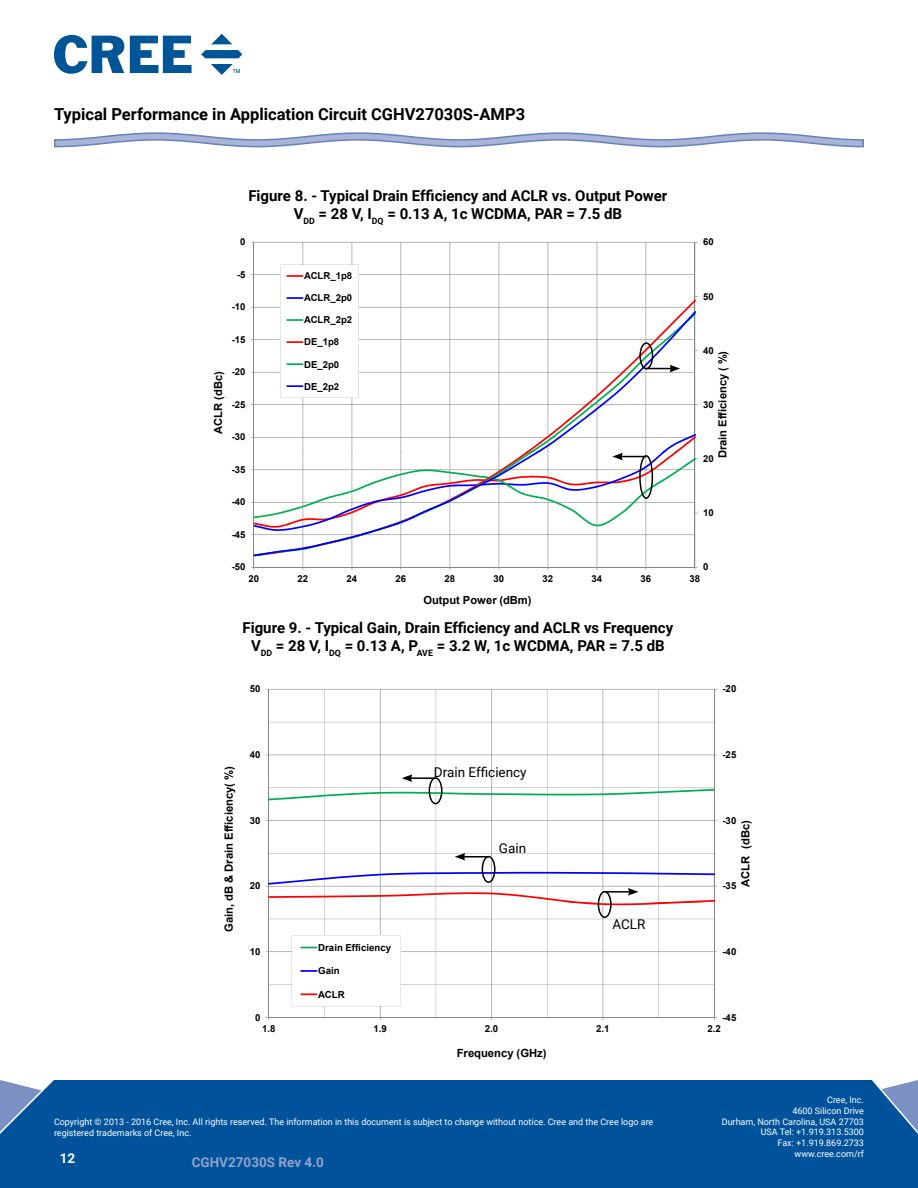
<style>
.page{position:relative;width:918px;height:1188px;background:#fff}
.page>*{position:absolute;margin:0;border:0;box-sizing:border-box;transform-origin:0 0}
.t1{font:700 16.5px "Roboto";color:#000}
.t2{font:700 15px/18px "Roboto";color:#000;text-align:center}
.t3{font:13.5px "Roboto";color:#000}
.t4{font:700 13.5px "Roboto";color:#90a2cd}
.t5{font:700 13.5px "Roboto";color:#fff}
.t6{font:700 11.25px "Arial";color:#000}
.t7{font:700 11.1px "Arial";color:#000}
.t8{font:700 9.6px "Arial";letter-spacing:.005em;color:#000}
.t9{font:9px/10.8px "Roboto";color:#fff;text-align:right}
</style>
<div class="page">
<div style="left:0;top:1080px;width:918px;height:108px;background:#00539b"></div>
<svg style="left:54px;top:35px;width:70px;height:39px"></svg>
<svg style="left:130px;top:36px;width:62px;height:37px"></svg>
<svg style="left:211px;top:34px;width:21px;height:10px"></svg>
<svg style="left:201px;top:50px;width:41px;height:8px"></svg>
<svg style="left:211px;top:64px;width:29px;height:10px"></svg>
<svg style="left:54px;top:132px;width:810px;height:16px"></svg>
<hr style="left:254px;top:242px;width:441px;height:1px;background:#858585">
<hr style="left:254px;top:274px;width:441px;height:1px;background:#858585">
<hr style="left:646px;top:242px;width:1px;height:210px;background:#858585">
<hr style="left:597px;top:242px;width:1px;height:210px;background:#858585">
<hr style="left:548px;top:242px;width:1px;height:210px;background:#858585">
<hr style="left:499px;top:242px;width:1px;height:210px;background:#858585">
<hr style="left:450px;top:242px;width:1px;height:210px;background:#858585">
<hr style="left:401px;top:242px;width:1px;height:210px;background:#858585">
<hr style="left:352px;top:242px;width:1px;height:210px;background:#858585">
<hr style="left:303px;top:242px;width:1px;height:210px;background:#858585">
<hr style="left:695px;top:242px;width:1px;height:210px;background:#858585">
<hr style="left:254px;top:242px;width:1px;height:210px;background:#858585">
<svg style="left:254px;top:300px;width:442px;height:11px"></svg>
<svg style="left:254px;top:311px;width:442px;height:123px"></svg>
<svg style="left:280px;top:265px;width:79px;height:132px"></svg>
<hr style="left:303px;top:452px;width:1px;height:115px;background:#858585">
<hr style="left:352px;top:452px;width:1px;height:115px;background:#858585">
<hr style="left:401px;top:452px;width:1px;height:115px;background:#858585">
<hr style="left:450px;top:452px;width:1px;height:115px;background:#858585">
<hr style="left:499px;top:452px;width:1px;height:115px;background:#858585">
<hr style="left:548px;top:452px;width:1px;height:115px;background:#858585">
<hr style="left:597px;top:452px;width:1px;height:115px;background:#858585">
<hr style="left:646px;top:452px;width:1px;height:115px;background:#858585">
<hr style="left:695px;top:452px;width:1px;height:115px;background:#858585">
<hr style="left:254px;top:452px;width:1px;height:115px;background:#858585">
<hr style="left:254px;top:567px;width:441px;height:1px;background:#858585">
<svg style="left:254px;top:535px;width:442px;height:21px"></svg>
<div style="left:639px;top:342px;width:14px;height:27px;border:2px solid #000;border-radius:50%"></div>
<svg style="left:646px;top:365px;width:34px;height:7px"></svg>
<svg style="left:251px;top:434px;width:447px;height:101px"></svg>
<hr style="left:269px;top:722px;width:445px;height:1px;background:#b5b5b5">
<hr style="left:269px;top:787px;width:445px;height:1px;background:#b5b5b5">
<hr style="left:269px;top:853px;width:445px;height:1px;background:#b5b5b5">
<hr style="left:269px;top:689px;width:445px;height:1px;background:#858585">
<hr style="left:269px;top:755px;width:445px;height:1px;background:#858585">
<hr style="left:269px;top:820px;width:445px;height:1px;background:#858585">
<hr style="left:658px;top:689px;width:1px;height:214px;background:#b5b5b5">
<hr style="left:547px;top:689px;width:1px;height:214px;background:#b5b5b5">
<hr style="left:436px;top:689px;width:1px;height:214px;background:#b5b5b5">
<hr style="left:324px;top:689px;width:1px;height:214px;background:#b5b5b5">
<hr style="left:603px;top:689px;width:1px;height:214px;background:#858585">
<hr style="left:491px;top:689px;width:1px;height:214px;background:#858585">
<hr style="left:380px;top:689px;width:1px;height:214px;background:#858585">
<hr style="left:714px;top:689px;width:1px;height:214px;background:#858585">
<svg style="left:703px;top:820px;width:14px;height:1px"></svg>
<hr style="left:269px;top:689px;width:1px;height:214px;background:#858585">
<svg style="left:269px;top:789px;width:446px;height:11px"></svg>
<hr style="left:269px;top:919px;width:445px;height:1px;background:#b5b5b5">
<hr style="left:269px;top:984px;width:445px;height:1px;background:#b5b5b5">
<hr style="left:269px;top:951px;width:445px;height:1px;background:#858585">
<hr style="left:658px;top:903px;width:1px;height:114px;background:#b5b5b5">
<hr style="left:547px;top:903px;width:1px;height:114px;background:#b5b5b5">
<hr style="left:436px;top:903px;width:1px;height:114px;background:#b5b5b5">
<hr style="left:324px;top:903px;width:1px;height:114px;background:#b5b5b5">
<hr style="left:603px;top:903px;width:1px;height:114px;background:#858585">
<hr style="left:491px;top:903px;width:1px;height:114px;background:#858585">
<hr style="left:380px;top:903px;width:1px;height:114px;background:#858585">
<hr style="left:714px;top:903px;width:1px;height:114px;background:#858585">
<hr style="left:269px;top:903px;width:1px;height:114px;background:#858585">
<hr style="left:269px;top:1017px;width:445px;height:1px;background:#858585">
<svg style="left:292px;top:936px;width:108px;height:70px"></svg>
<div style="left:482px;top:856px;width:14px;height:27px;border:2px solid #000;border-radius:50%"></div>
<hr style="left:463px;top:856px;width:26px;height:2px;background:#000">
<svg style="left:455px;top:853px;width:10px;height:8px"></svg>
<div style="left:598px;top:891px;width:14px;height:27px;border:2px solid #000;border-radius:50%"></div>
<svg style="left:266px;top:872px;width:451px;height:33px"></svg>
<div style="left:429px;top:777px;width:14px;height:27px;border:2px solid #000;border-radius:50%"></div>
<hr style="left:410px;top:777px;width:26px;height:2px;background:#000">
<svg style="left:402px;top:774px;width:10px;height:8px"></svg>
<h1 class="t1" style="left:54px;top:103px;width:473px">Typical Performance in Application Circuit CGHV27030S-AMP3</h1>
<h2 class="t2" style="left:248px;top:186px;width:421px">Figure 8. - Typical Drain Efficiency and ACLR vs. Output Power<br>V<sub>DD</sub> = 28 V, I<sub>DQ</sub> = 0.13 A, 1c WCDMA, PAR = 7.5 dB</h2>
<p class="t8" style="left:240px;top:236px;width:7px">0</p>
<p class="t8" style="left:237px;top:268px;width:10px">-5</p>
<p class="t8" style="left:232px;top:301px;width:15px">-10</p>
<p class="t8" style="left:232px;top:333px;width:15px">-15</p>
<p class="t8" style="left:232px;top:366px;width:15px">-20</p>
<p class="t7" style="left:211px;top:434px;width:64px;rotate:-90deg">ACLR (dBc)</p>
<p class="t8" style="left:232px;top:398px;width:15px">-25</p>
<p class="t8" style="left:232px;top:431px;width:15px">-30</p>
<p class="t8" style="left:232px;top:463px;width:15px">-35</p>
<p class="t8" style="left:232px;top:496px;width:15px">-40</p>
<p class="t8" style="left:232px;top:528px;width:15px">-45</p>
<p class="t8" style="left:232px;top:561px;width:15px">-50</p>
<p class="t8" style="left:304px;top:270px;width:50px">ACLR_1p8</p>
<p class="t8" style="left:304px;top:292px;width:50px">ACLR_2p0</p>
<p class="t8" style="left:304px;top:314px;width:50px">ACLR_2p2</p>
<p class="t8" style="left:304px;top:336px;width:37px">DE_1p8</p>
<p class="t8" style="left:304px;top:358px;width:37px">DE_2p0</p>
<p class="t8" style="left:304px;top:380px;width:37px">DE_2p2</p>
<p class="t8" style="left:703px;top:236px;width:12px">60</p>
<p class="t8" style="left:703px;top:290px;width:12px">50</p>
<p class="t8" style="left:703px;top:344px;width:12px">40</p>
<p class="t7" style="left:715px;top:458px;width:109px;rotate:-90deg">Drain Efficiency ( %)</p>
<p class="t8" style="left:703px;top:398px;width:12px">30</p>
<p class="t8" style="left:703px;top:452px;width:12px">20</p>
<p class="t8" style="left:703px;top:507px;width:12px">10</p>
<p class="t8" style="left:703px;top:561px;width:7px">0</p>
<p class="t8" style="left:249px;top:572px;width:12px">20</p>
<p class="t8" style="left:298px;top:572px;width:12px">22</p>
<p class="t8" style="left:347px;top:572px;width:12px">24</p>
<p class="t8" style="left:396px;top:572px;width:12px">26</p>
<p class="t8" style="left:445px;top:572px;width:12px">28</p>
<p class="t8" style="left:494px;top:572px;width:12px">30</p>
<p class="t8" style="left:543px;top:572px;width:12px">32</p>
<p class="t8" style="left:592px;top:572px;width:12px">34</p>
<p class="t8" style="left:641px;top:572px;width:12px">36</p>
<p class="t8" style="left:690px;top:572px;width:12px">38</p>
<p class="t7" style="left:423px;top:593px;width:110px">Output Power (dBm)</p>
<h2 class="t2" style="left:243px;top:618px;width:432px">Figure 9. - Typical Gain, Drain Efficiency and ACLR vs Frequency<br>V<sub>DD</sub> = 28 V, I<sub>DQ</sub> = 0.13 A, P<sub>AVE</sub> = 3.2 W, 1c WCDMA, PAR = 7.5 dB</h2>
<p class="t8" style="left:250px;top:683px;width:12px">50</p>
<p class="t8" style="left:722px;top:683px;width:15px">-20</p>
<p class="t6" style="left:222px;top:932px;width:167px;rotate:-90deg">Gain, dB &amp; Drain Efficiency( %)</p>
<p class="t8" style="left:250px;top:748px;width:12px">40</p>
<p class="t8" style="left:722px;top:748px;width:15px">-25</p>
<h3 class="t3" style="left:434px;top:763px;width:94px">Drain Efficiency</h3>
<p class="t8" style="left:250px;top:814px;width:12px">30</p>
<p class="t8" style="left:250px;top:880px;width:12px">20</p>
<h3 class="t3" style="left:499px;top:839px;width:29px">Gain</h3>
<p class="t8" style="left:722px;top:814px;width:15px">-30</p>
<p class="t6" style="left:738px;top:887px;width:68px;rotate:-90deg">ACLR (dBc)</p>
<p class="t8" style="left:722px;top:880px;width:15px">-35</p>
<h3 class="t3" style="left:612px;top:915px;width:35px">ACLR</h3>
<p class="t8" style="left:250px;top:945px;width:12px">10</p>
<p class="t8" style="left:318px;top:941px;width:74px">Drain Efficiency</p>
<p class="t8" style="left:318px;top:965px;width:23px">Gain</p>
<p class="t8" style="left:318px;top:988px;width:28px">ACLR</p>
<p class="t8" style="left:722px;top:945px;width:15px">-40</p>
<p class="t8" style="left:255px;top:1011px;width:7px">0</p>
<p class="t8" style="left:722px;top:1011px;width:15px">-45</p>
<p class="t8" style="left:262px;top:1023px;width:15px">1.8</p>
<p class="t8" style="left:373px;top:1023px;width:15px">1.9</p>
<p class="t8" style="left:485px;top:1023px;width:15px">2.0</p>
<p class="t8" style="left:596px;top:1023px;width:15px">2.1</p>
<p class="t8" style="left:708px;top:1023px;width:15px">2.2</p>
<p class="t6" style="left:457px;top:1046px;width:91px">Frequency (GHz)</p>
<p class="t9" style="left:54px;top:1116px;width:601px;text-align:left">Copyright © 2013 - 2016 Cree, Inc. All rights reserved. The information in this document is subject to change without notice. Cree and the Cree logo are registered trademarks of Cree, Inc.</p>
<h3 class="t5" style="left:60px;top:1148px;width:17px">12</h3>
<h3 class="t4" style="left:192px;top:1153px;width:134px">CGHV27030S Rev 4.0</h3>
<p class="t9" style="left:722px;top:1094px;width:144px">Cree, Inc.<br>4600 Silicon Drive<br>Durham, North Carolina, USA 27703<br>USA Tel: +1.919.313.5300<br>Fax: +1.919.869.2733 www.cree.com/rf</p>
</div>
